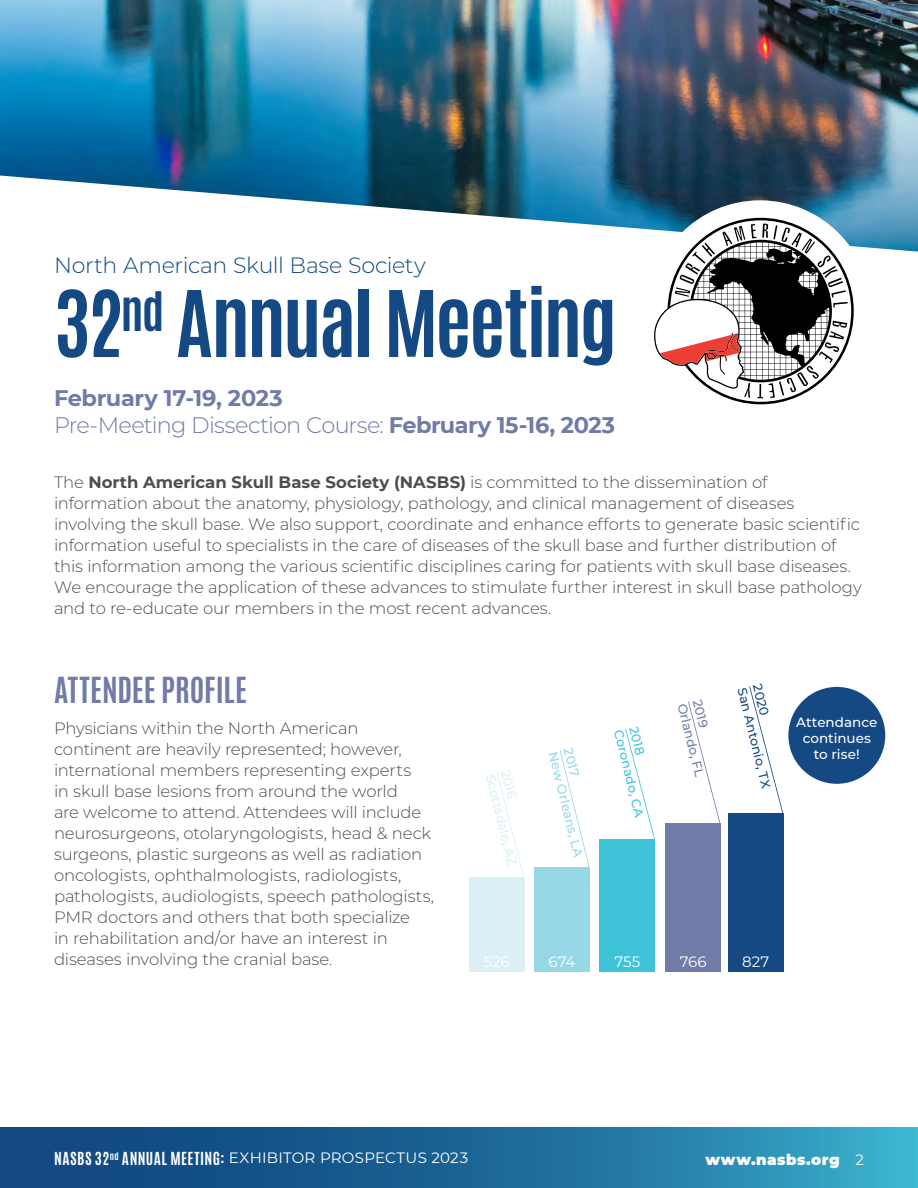
<style>
.page{position:relative;width:918px;height:1188px;background:#fff}
.page>*{position:absolute;margin:0;border:0;box-sizing:border-box;transform-origin:0 0}
.t1{font:700 78px "Antonio";letter-spacing:-.04em;color:#144984}
.t2{font:700 30px "Antonio";color:#707ba7}
.t3{font:700 22.5px/27px "Montserrat";letter-spacing:-.015em;color:#707ba7}
.t4{font:300 22.05px "Montserrat";letter-spacing:-.015em;color:#144984}
.t5{font:300 16.5px/21px "Montserrat";letter-spacing:-.01em;color:#4d4d4f}
.t6{font:15px "Montserrat";letter-spacing:.015em;color:#fff}
.t7{font:900 15px "Montserrat";letter-spacing:.03em;color:#fff}
.t8{font:500 13.5px/15.9px "Montserrat";color:#fff;text-align:center}
.t9{font:500 12.75px "Montserrat";color:#96d8e6}
.t10{font:500 12.75px "Montserrat";color:#dbf0f5}
.t11{font:500 12.75px "Montserrat";color:#144984}
.t12{font:500 12.75px "Montserrat";color:#3ec3d9}
.t13{font:500 12.75px "Montserrat";color:#707ba7}
.s1{font-weight:300}
.s2{font-weight:700}
.s3{font-family:"Antonio";font-weight:700}
.s4{font-weight:400}
</style>
<div class="page">
<div style="left:665px;top:823px;width:56px;height:148px;background:#707ba7"></div>
<div style="left:469px;top:877px;width:55px;height:94px;background:#dbf0f5"></div>
<div style="left:534px;top:867px;width:56px;height:104px;background:#96d8e6"></div>
<svg style="left:688px;top:702px;width:32px;height:121px"></svg>
<svg style="left:497px;top:772px;width:27px;height:105px"></svg>
<svg style="left:560px;top:750px;width:30px;height:117px"></svg>
<div style="left:600px;top:839px;width:55px;height:132px;background:#3ec3d9"></div>
<svg style="left:625px;top:729px;width:30px;height:110px"></svg>
<div style="left:728px;top:813px;width:55px;height:158px;background:#144984"></div>
<svg style="left:749px;top:686px;width:34px;height:127px"></svg>
<div style="left:788px;top:687px;width:97px;height:97px;background:#144984;border-radius:50%"></div>
<img style="left:0;top:0;width:918px;height:252px">
<div style="left:649px;top:200px;width:222px;height:222px;background:#fff;border-radius:50%"></div>
<svg style="left:654px;top:218px;width:200px;height:186px"></svg>
<svg style="left:0;top:1127px;width:918px;height:61px;background:#1f6d9c"></svg>
<h3 class="t4" style="left:54px;top:250px;width:373px">North American Skull Base Society</h3>
<h1 class="t1" style="left:54px;top:265px;width:564px">32<sup>nd</sup> Annual Meeting</h1>
<h3 class="t3" style="left:54px;top:383px;width:563px">February 17-19, 2023<br><span class="s1">Pre-Meeting Dissection Course:</span> February 15-16, 2023</h3>
<p class="t5" style="left:54px;top:471px;width:809px">The <span class="s2">North American Skull Base Society (NASBS)</span> is committed to the dissemination of information about the anatomy, physiology, pathology, and clinical management of diseases involving the skull base. We also support, coordinate and enhance efforts to generate basic scientific information useful to specialists in the care of diseases of the skull base and further distribution of this information among the various scientific disciplines caring for patients with skull base diseases.<br>We encourage the application of these advances to stimulate further interest in skull base pathology and to re-educate our members in the most recent advances.</p>
<h2 class="t2" style="left:54px;top:668px;width:195px">ATTENDEE PROFILE</h2>
<p class="t5" style="left:54px;top:717px;width:382px">Physicians within the North American continent are heavily represented; however, international members representing experts<br>in skull base lesions from around the world<br>are welcome to attend. Attendees will include neurosurgeons, otolaryngologists, head &amp; neck surgeons, plastic surgeons as well as radiation oncologists, ophthalmologists, radiologists, pathologists, audiologists, speech pathologists, PMR doctors and others that both specialize<br>in rehabilitation and/or have an interest in diseases involving the cranial base.</p>
<p class="t10" style="left:514px;top:768px;width:30px;rotate:76deg">2016</p>
<p class="t10" style="left:499px;top:772px;width:95px;rotate:76deg">Scottsdale, AZ</p>
<p class="t9" style="left:577px;top:746px;width:30px;rotate:76deg">2017</p>
<p class="t9" style="left:561px;top:750px;width:109px;rotate:76deg">New Orleans, LA</p>
<p class="t12" style="left:642px;top:724px;width:31px;rotate:76deg">2018</p>
<p class="t12" style="left:627px;top:728px;width:91px;rotate:76deg">Coronado, CA</p>
<p class="t11" style="left:766px;top:682px;width:33px;rotate:76deg">2020</p>
<p class="t13" style="left:706px;top:698px;width:30px;rotate:76deg">2019</p>
<p class="t11" style="left:750px;top:686px;width:104px;rotate:76deg">San Antonio, TX</p>
<p class="t13" style="left:691px;top:701px;width:76px;rotate:76deg">Orlando, FL</p>
<p class="t8" style="left:796px;top:714px;width:83px">Attendance continues to rise!</p>
<p class="t6" style="left:484px;top:951px;width:28px">526</p>
<p class="t6" style="left:549px;top:951px;width:29px">674</p>
<p class="t6" style="left:614px;top:951px;width:27px">755</p>
<p class="t6" style="left:680px;top:951px;width:28px">766</p>
<p class="t6" style="left:742px;top:951px;width:29px">827</p>
<p class="t6" style="left:54px;top:1148px;width:416px"><span class="s3">NASBS 32</span><sup>nd</sup> <span class="s3">ANNUAL MEETING:</span> EXHIBITOR PROSPECTUS 2023</p>
<p class="t7" style="left:705px;top:1148px;width:160px">www.nasbs.org <span class="s4">2</span></p>
</div>
